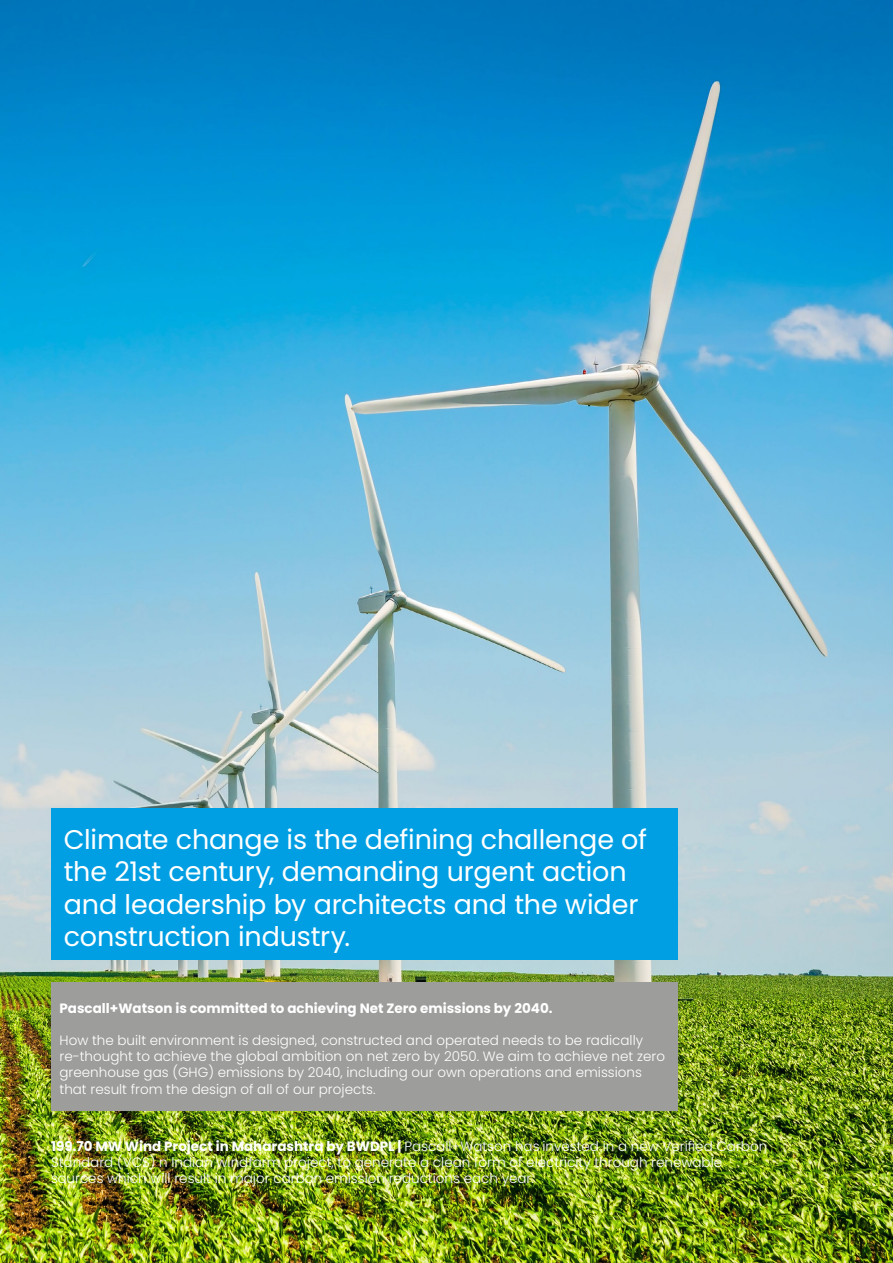
<style>
.page{position:relative;width:893px;height:1263px;background:#fff}
.page>*{position:absolute;margin:0;border:0;box-sizing:border-box;transform-origin:0 0}
.t1{font:27px/32.4px "Poppins";letter-spacing:-.005em;color:#fff}
.t2{font:300 13.5px/16.2px "Poppins";color:#fff}
.t3{font:700 13.5px "Poppins";color:#fff}
.s1{font-weight:700}
</style>
<div class="page">
<img style="left:0;top:0;width:893px;height:1263px">
<div style="left:51px;top:808px;width:627px;height:151px;background:#009fe3"></div>
<div style="left:51px;top:982px;width:627px;height:128px;background:#9d9d9c"></div>
<h1 class="t1" style="left:64px;top:823px;width:585px">Climate change is the defining challenge of the 21st century, demanding urgent action and leadership by architects and the wider construction industry.</h1>
<p class="t3" style="left:60px;top:1000px;width:495px">Pascall+Watson is committed to achieving Net Zero emissions by 2040.</p>
<p class="t2" style="left:60px;top:1032px;width:607px">How the built environment is designed, constructed and operated needs to be radically re-thought to achieve the global ambition on net zero by 2050. We aim to achieve net zero greenhouse gas (GHG) emissions by 2040, including our own operations and emissions that result from the design of all of our projects.</p>
<p class="t2" style="left:51px;top:1138px;width:718px"><span class="s1">199.70 MW Wind Project in Maharashtra by BWDPL |</span> Pascall+Watson has invested in a new Verified Carbon<br>Standard (VCS) n Indian windfarm project, to generate a clean form of electricity through renewable sources which will result in major carbon emission reductions each year.</p>
</div>
